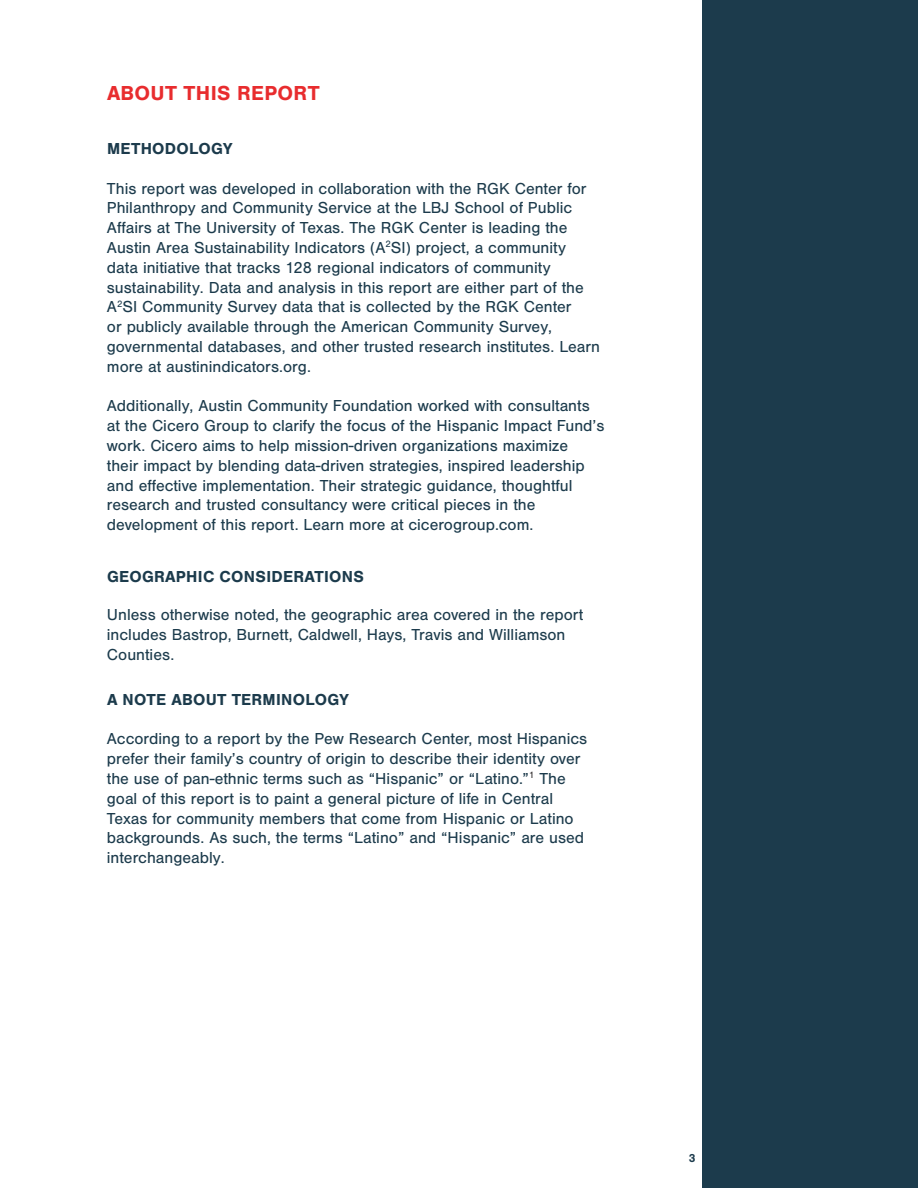
<style>
.page{position:relative;width:918px;height:1188px;background:#fff}
.page>*{position:absolute;margin:0;border:0;box-sizing:border-box;transform-origin:0 0}
.t1{font:700 21px "Foundation Sans";letter-spacing:.015em;color:#e82c2e}
.t2{font:16.5px/19.8px "Foundation Sans";color:#1c3b4c}
.t3{font:700 16.5px "Foundation Sans";letter-spacing:.015em;color:#1c3b4c}
.t4{font:700 12px "Foundation Sans";color:#1c3b4c}
</style>
<div class="page">
<div style="left:702px;top:0;width:216px;height:1188px;background:#1c3b4c"></div>
<p class="t1" style="left:107px;top:81px;width:214px">ABOUT THIS REPORT</p>
<p class="t3" style="left:107px;top:139px;width:127px">METHODOLOGY</p>
<p class="t2" style="left:107px;top:179px;width:495px">This report was developed in collaboration with the RGK Center for Philanthropy and Community Service at the LBJ School of Public Affairs at The University of Texas. The RGK Center is leading the Austin Area Sustainability Indicators (A<sup>2</sup>SI) project, a community data initiative that tracks 128 regional indicators of community sustainability. Data and analysis in this report are either part of the A<sup>2</sup>SI Community Survey data that is collected by the RGK Center<br>or publicly available through the American Community Survey, governmental databases, and other trusted research institutes. Learn more at austinindicators.org.</p>
<p class="t2" style="left:107px;top:396px;width:499px">Additionally, Austin Community Foundation worked with consultants at the Cicero Group to clarify the focus of the Hispanic Impact Fund’s work. Cicero aims to help mission-driven organizations maximize<br>their impact by blending data-driven strategies, inspired leadership and effective implementation. Their strategic guidance, thoughtful research and trusted consultancy were critical pieces in the development of this report. Learn more at cicerogroup.com.</p>
<p class="t3" style="left:107px;top:568px;width:258px">GEOGRAPHIC CONSIDERATIONS</p>
<p class="t2" style="left:107px;top:605px;width:478px">Unless otherwise noted, the geographic area covered in the report includes Bastrop, Burnett, Caldwell, Hays, Travis and Williamson<br>Counties.</p>
<p class="t3" style="left:107px;top:690px;width:243px">A NOTE ABOUT TERMINOLOGY</p>
<p class="t2" style="left:107px;top:729px;width:482px">According to a report by the Pew Research Center, most Hispanics prefer their family’s country of origin to describe their identity over the use of pan-ethnic terms such as “Hispanic” or “Latino.”<sup>1</sup> The goal of this report is to paint a general picture of life in Central Texas for community members that come from Hispanic or Latino backgrounds. As such, the terms “Latino” and “Hispanic” are used interchangeably.</p>
<p class="t4" style="left:689px;top:1151px;width:8px">3</p>
</div>
